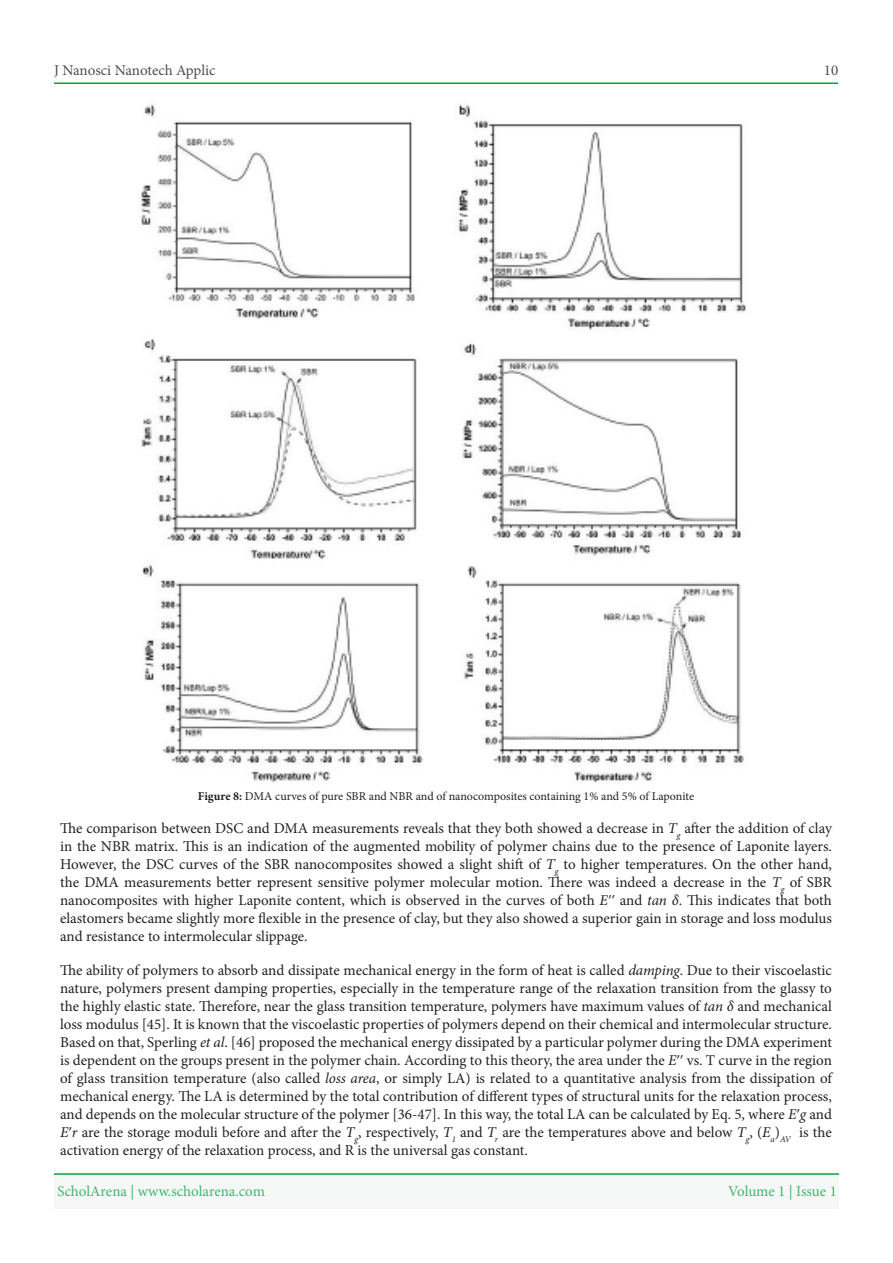
<style>
.page{position:relative;width:893px;height:1263px;background:#fff}
.page>*{position:absolute;margin:0;border:0;box-sizing:border-box;transform-origin:0 0}
.t1{font:15px/18px "Minion Pro";letter-spacing:-.005em;color:#231f20;text-align:justify}
.t2{font:15px "Minion Pro";letter-spacing:-.005em;color:#40b86b}
.t3{font:15px "Minion Pro";letter-spacing:-.005em;color:#524c4c}
.t4{font:12px "Minion Pro";letter-spacing:-.005em;color:#231f20}
.t5{font:italic 8.7px "Minion Pro";color:#231f20}
.s1{font-weight:700}
.s2{font-style:italic}
</style>
<div class="page">
<hr style="left:54px;top:82px;width:784px;height:2px;background:#0aa345">
<div style="left:54px;top:1174px;width:785px;height:35px;background:#f6f7f7"></div>
<hr style="left:54px;top:1173px;width:785px;height:2px;background:#0aa345">
<img style="left:141px;top:104px;width:605px;height:679px">
<p class="t3" style="left:54px;top:60px;width:163px">J Nanosci Nanotech Applic</p>
<p class="t3" style="left:824px;top:60px;width:16px">10</p>
<p class="t4" style="left:198px;top:788px;width:498px"><span class="s1">Figure 8:</span> DMA curves of pure SBR and NBR and of nanocomposites containing 1% and 5% of Laponite</p>
<p class="t1" style="left:60px;top:819px;width:773px">The comparison between DSC and DMA measurements reveals that they both showed a decrease in <span class="s2">T</span><sub>g</sub> after the addition of clay in the NBR matrix. This is an indication of the augmented mobility of polymer chains due to the presence of Laponite layers.<br>However, the DSC curves of the SBR nanocomposites showed a slight shift of <span class="s2">T</span><sub>g</sub> to higher temperatures. On the other hand, the DMA measurements better represent sensitive polymer molecular motion. There was indeed a decrease in the <span class="s2">T</span><sub>g</sub> of SBR nanocomposites with higher Laponite content, which is observed in the curves of both <span class="s2">E</span>ʹʹ and <span class="s2">tan</span> .<span class="s2">δ</span> This indicates that both elastomers became slightly more flexible in the presence of clay, but they also showed a superior gain in storage and loss modulus and resistance to intermolecular slippage.</p>
<p class="t1" style="left:60px;top:961px;width:773px">The ability of polymers to absorb and dissipate mechanical energy in the form of heat is called <span class="s2">damping</span>. Due to their viscoelastic nature, polymers present damping properties, especially in the temperature range of the relaxation transition from the glassy to the highly elastic state. Therefore, near the glass transition temperature, polymers have maximum values of <span class="s2">tan δ</span> and mechanical loss modulus [45 I t.] is known that the viscoelastic properties of polymers depend on their chemical and intermolecular structure.<br>Based on that, Sperling <span class="s2">et al</span> [. 46] proposed the mechanical energy dissipated by a particular polymer during the DMA experiment is dependent on the groups present in the polymer chain. According to this theory, the area under the <span class="s2">E</span>ʹʹ vs T. curve in the region of glass transition temperature (also called <span class="s2">loss area</span>, or simply LA) is related to a quantitative analysis from the dissipation of mechanical energy. The LA is determined by the total contribution of different types of structural units for the relaxation process, and depends on the molecular structure of the polymer [36-47 I n.] this way, the total LA can be calculated by Eq. 5, where <span class="s2">g</span>ʹ<span class="s2">E</span> and <span class="s2">r</span>ʹ<span class="s2">E</span> are the storage moduli before and after the <span class="s2">T</span><sub>g</sub>, respectively <span class="s2">T</span>,</p>
<p class="t5" style="left:452px;top:1133px;width:6px">1</p>
<p class="t1" style="left:460px;top:1123px;width:321px">and <span class="s2">T</span><sub>r</sub> are the temperatures above and below <span class="s2">T</span><sub>g</sub> (, <span class="s2">E</span><sub>a</sub>)</p>
<p class="t1" style="left:799px;top:1123px;width:34px">is the</p>
<p class="t5" style="left:780px;top:1133px;width:12px">AV</p>
<p class="t1" style="left:60px;top:1141px;width:469px">activation energy of the relaxation process, and R is the universal gas constant.</p>
<p class="t2" style="left:57px;top:1181px;width:209px">ScholArena | www.scholarena.com</p>
<p class="t2" style="left:728px;top:1181px;width:110px">Volume 1 | Issue 1</p>
</div>
